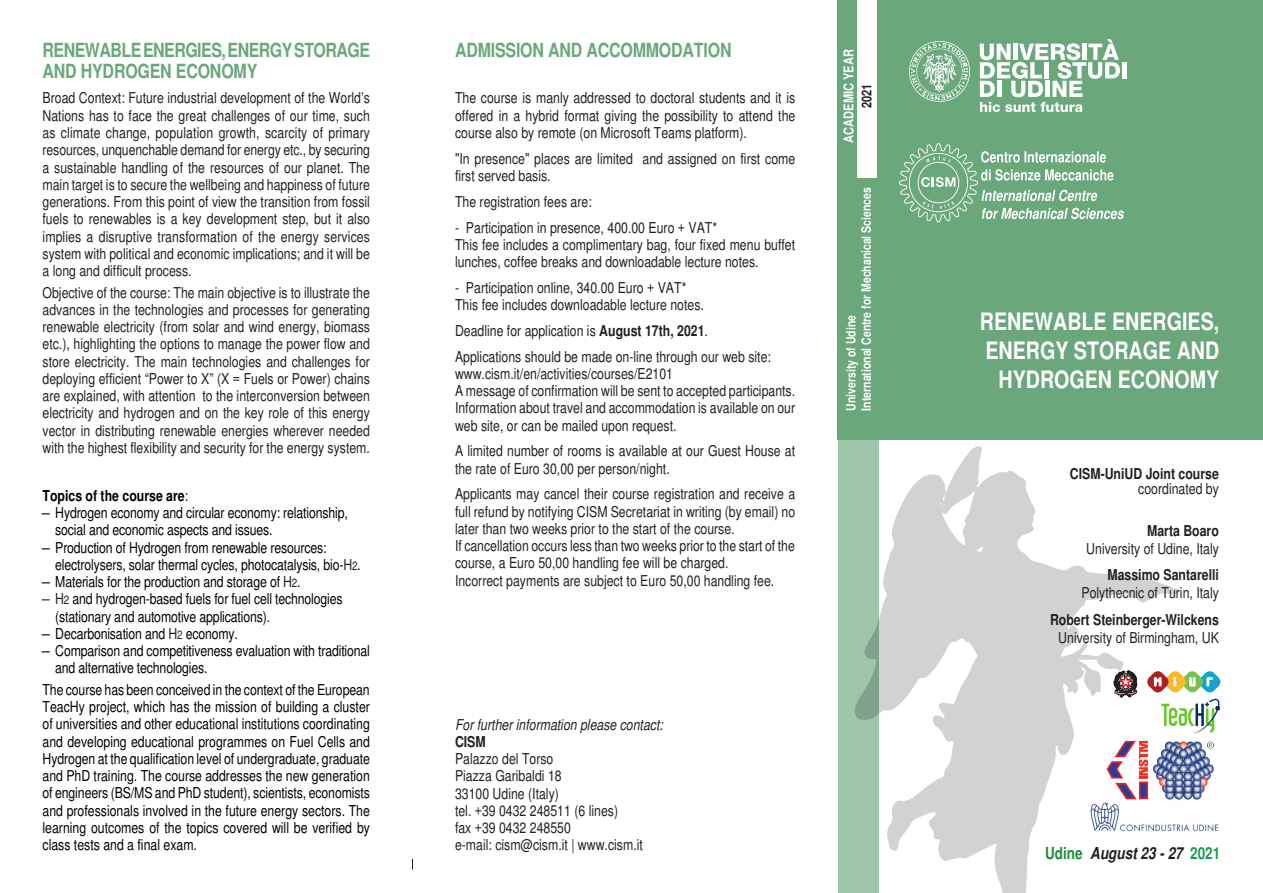
<style>
.page{position:relative;width:1263px;height:893px;background:#fff}
.page>*{position:absolute;margin:0;border:0;box-sizing:border-box;transform-origin:0 0}
.t1{font:700 condensed 24px/28.8px "Helvetica";color:#fff;text-align:right}
.Titolo{font:700 condensed 19.5px "Helvetica";letter-spacing:-.01em;color:#6aa77b}
.t2{font:italic 700 condensed 16.5px "Helvetica";color:#231f20}
.Testo_con_spaziatura{font:condensed 15px/17.2px "Helvetica";color:#231f20}
.Testo_con_spaziatura-2{font:condensed 15px/17.2px "Helvetica";letter-spacing:-.01em;color:#000}
.Testo_senza_separazi{font:condensed 15px/17.2px "Helvetica";color:#231f20}
.t3{font:700 condensed 15px "Helvetica";color:#231f20}
.t4{font:italic condensed 15px "Helvetica";color:#231f20}
.t5{font:700 condensed 15px "Helvetica";color:#000}
.t6{font:700 condensed 13.5px "Helvetica";color:#fff}
.t7{font:700 condensed 13.5px "Helvetica";color:#231f20}
.t8{font:700 condensed 12.75px "Helvetica";color:#fff}
.s1{font-weight:400}
.s2{color:#231f20}
.s3{font-size:12px;color:#231f20}
.s4{font-weight:700}
.s5{font-style:normal;color:#208b3a}
.s6{font-style:normal;color:#1c9a51}
</style>
<div class="page">
<div style="left:838px;top:0;width:425px;height:439px;background:#6aa77b"></div>
<div style="left:838px;top:439px;width:40px;height:454px;background:#9ec6a9"></div>
<div style="left:857px;top:0;width:19px;height:177px;background:#fff"></div>
<svg style="left:909px;top:41px;width:61px;height:61px"></svg>
<hr style="left:1122px;top:62px;width:4px;height:16px;background:#fff">
<svg style="left:980px;top:39px;width:140px;height:73px"></svg>
<svg style="left:899px;top:143px;width:225px;height:79px"></svg>
<svg style="left:854px;top:446px;width:325px;height:447px"></svg>
<svg style="left:1114px;top:671px;width:23px;height:26px"></svg>
<svg style="left:1147px;top:671px;width:73px;height:21px"></svg>
<img style="left:1091px;top:801px;width:128px;height:32px">
<img style="left:1105px;top:739px;width:109px;height:62px">
<img style="left:1158px;top:697px;width:62px;height:39px">
<p class="Titolo" style="left:43px;top:38px;width:329px">RENEWABLE ENERGIES, ENERGY STORAGE</p>
<p class="Titolo" style="left:43px;top:59px;width:216px">AND HYDROGEN ECONOMY</p>
<p class="Testo_con_spaziatura" style="left:43px;top:89px;width:329px;text-align:justify">Broad Context: Future industrial development of the World’s Nations has to face the great challenges of our time, such as climate change, population growth, scarcity of primary resources, unquenchable demand for energy etc., by securing a sustainable handling of the resources of our planet. The main target is to secure the wellbeing and happiness of future generations. From this point of view the transition from fossil fuels to renewables is a key development step, but it also implies a disruptive transformation of the energy services system with political and economic implications; and it will be a long and difficult process.</p>
<p class="Testo_con_spaziatura" style="left:43px;top:283px;width:329px;text-align:justify">Objective of the course: The main objective is to illustrate the advances in the technologies and processes for generating renewable electricity (from solar and wind energy, biomass etc.), highlighting the options to manage the power flow and store electricity. The main technologies and challenges for deploying efficient “Power to X” (X = Fuels or Power) chains are explained, with attention to the interconversion between electricity and hydrogen and on the key role of this energy vector in distributing renewable energies wherever needed with the highest flexibility and security for the energy system.</p>
<p class="t5" style="left:43px;top:487px;width:147px">Topics of the course are<span class="s1">:</span></p>
<p class="Testo_con_spaziatura-2" style="left:55px;top:504px;width:294px;text-indent:-13px">– Hydrogen economy and circular economy: relationship, social and economic aspects and issues.</p>
<p class="Testo_con_spaziatura-2" style="left:55px;top:538px;width:307px;text-indent:-13px">– Production of Hydrogen from renewable resources: electrolysers, solar thermal cycles, photocatalysis, bio-<span class="s2">H</span><span class="s3">2</span>.</p>
<p class="Testo_con_spaziatura-2" style="left:43px;top:573px;width:259px">– Materials for the production and storage of <span class="s2">H</span><span class="s3">2</span>.</p>
<p class="Testo_con_spaziatura-2" style="left:55px;top:590px;width:289px;text-indent:-13px"><span class="s2">– H</span><span class="s3">2</span> and hydrogen-based fuels for fuel cell technologies (stationary and automotive applications).</p>
<p class="Testo_con_spaziatura-2" style="left:43px;top:625px;width:197px">– Decarbonisation and <span class="s2">H</span><span class="s3">2</span> economy.</p>
<p class="Testo_con_spaziatura-2" style="left:55px;top:642px;width:316px;text-indent:-13px">– Comparison and competitiveness evaluation with traditional and alternative technologies.</p>
<p class="Testo_con_spaziatura-2" style="left:43px;top:681px;width:329px;text-align:justify">The course has been conceived in the context of the European TeacHy project, which has the mission of building a cluster of universities and other educational institutions coordinating and developing educational programmes on Fuel Cells and Hydrogen at the qualification level of undergraduate, graduate and PhD training. The course addresses the new generation of engineers (BS/MS and PhD student), scientists, economists and professionals involved in the future energy sectors. The learning outcomes of the topics covered will be verified by class tests and a final exam.</p>
<p class="Titolo" style="left:455px;top:38px;width:278px">ADMISSION AND ACCOMMODATION</p>
<p class="Testo_con_spaziatura" style="left:455px;top:89px;width:342px;text-align:justify">The course is manly addressed to doctoral students and it is offered in a hybrid format giving the possibility to attend the course also by remote (on Microsoft Teams platform).</p>
<p class="Testo_con_spaziatura" style="left:455px;top:150px;width:342px">"In presence" places are limited and assigned on first come first served basis.</p>
<p class="Testo_con_spaziatura" style="left:455px;top:193px;width:138px">The registration fees are:</p>
<p class="Testo_con_spaziatura" style="left:455px;top:218px;width:264px">- Participation in presence, 400.00 Euro + VAT*</p>
<p class="Testo_con_spaziatura" style="left:455px;top:236px;width:342px">This fee includes a complimentary bag, four fixed menu buffet lunches, coffee breaks and downloadable lecture notes.</p>
<p class="Testo_con_spaziatura" style="left:455px;top:279px;width:233px">- Participation online, 340.00 Euro + VAT*</p>
<p class="Testo_con_spaziatura" style="left:455px;top:296px;width:250px">This fee includes downloadable lecture notes.</p>
<p class="Testo_con_spaziatura" style="left:455px;top:322px;width:254px">Deadline for application is <span class="s4">August 17th, 2021</span>.</p>
<p class="Testo_con_spaziatura" style="left:455px;top:348px;width:317px">Applications should be made on-line through our web site:</p>
<p class="Testo_senza_separazi" style="left:455px;top:365px;width:220px">www.cism.it/en/activities/courses/E2101</p>
<p class="Testo_senza_separazi" style="left:455px;top:382px;width:342px">A message of confirmation will be sent to accepted participants.</p>
<p class="Testo_senza_separazi" style="left:455px;top:399px;width:342px">Information about travel and accommodation is available on our web site, or can be mailed upon request.</p>
<p class="Testo_con_spaziatura" style="left:455px;top:442px;width:342px">A limited number of rooms is available at our Guest House at the rate of Euro 30,00 per person/night.</p>
<p class="Testo_senza_separazi" style="left:455px;top:485px;width:342px;text-align:justify">Applicants may cancel their course registration and receive a full refund by notifying CISM Secretariat in writing (by email) no later than two weeks prior to the start of the course.</p>
<p class="Testo_senza_separazi" style="left:455px;top:537px;width:341px">If cancellation occurs less than two weeks prior to the start of the course, a Euro 50,00 handling fee will be charged.</p>
<p class="Testo_senza_separazi" style="left:455px;top:572px;width:321px">Incorrect payments are subject to Euro 50,00 handling fee.</p>
<p class="t6" style="left:841px;top:143px;width:95px;rotate:-90deg">ACADEMIC YEAR</p>
<p class="t7" style="left:859px;top:108px;width:26px;rotate:-90deg">2021</p>
<p class="t8" style="left:859px;top:410px;width:225px;rotate:-90deg">International Centre for Mechanical Sciences</p>
<p class="t8" style="left:843px;top:410px;width:97px;rotate:-90deg">University of Udine</p>
<p class="t4" style="left:455px;top:716px;width:209px">For further information please contact:</p>
<p class="t3" style="left:455px;top:733px;width:32px">CISM</p>
<p class="Testo_con_spaziatura" style="left:455px;top:750px;width:189px">Palazzo del Torso<br>Piazza Garibaldi 18<br>33100 Udine (Italy)<br>tel. +39 0432 248511 (6 lines)<br>fax +39 0432 248550<br>e-mail: cism@cism.it | www.cism.it</p>
<p class="t1" style="left:980px;top:307px;width:241px">RENEWABLE ENERGIES,<br>ENERGY STORAGE AND<br>HYDROGEN ECONOMY</p>
<p class="t3" style="left:1070px;top:465px;width:150px">CISM-UniUD Joint course</p>
<p class="Testo_con_spaziatura" style="left:1138px;top:480px;width:82px">coordinated by</p>
<p class="t3" style="left:1147px;top:522px;width:73px">Marta Boaro</p>
<p class="Testo_con_spaziatura" style="left:1086px;top:540px;width:134px">University of Udine, Italy</p>
<p class="t3" style="left:1107px;top:566px;width:113px">Massimo Santarelli</p>
<p class="Testo_con_spaziatura" style="left:1081px;top:584px;width:139px">Polythecnic of Turin, Italy</p>
<p class="t3" style="left:1050px;top:611px;width:170px">Robert Steinberger-Wilckens</p>
<p class="Testo_con_spaziatura" style="left:1058px;top:629px;width:162px">University of Birmingham, UK</p>
<p class="t2" style="left:1045px;top:843px;width:177px"><span class="s5">Udine</span> August 23 - 27 <span class="s6">2021</span></p>
</div>
